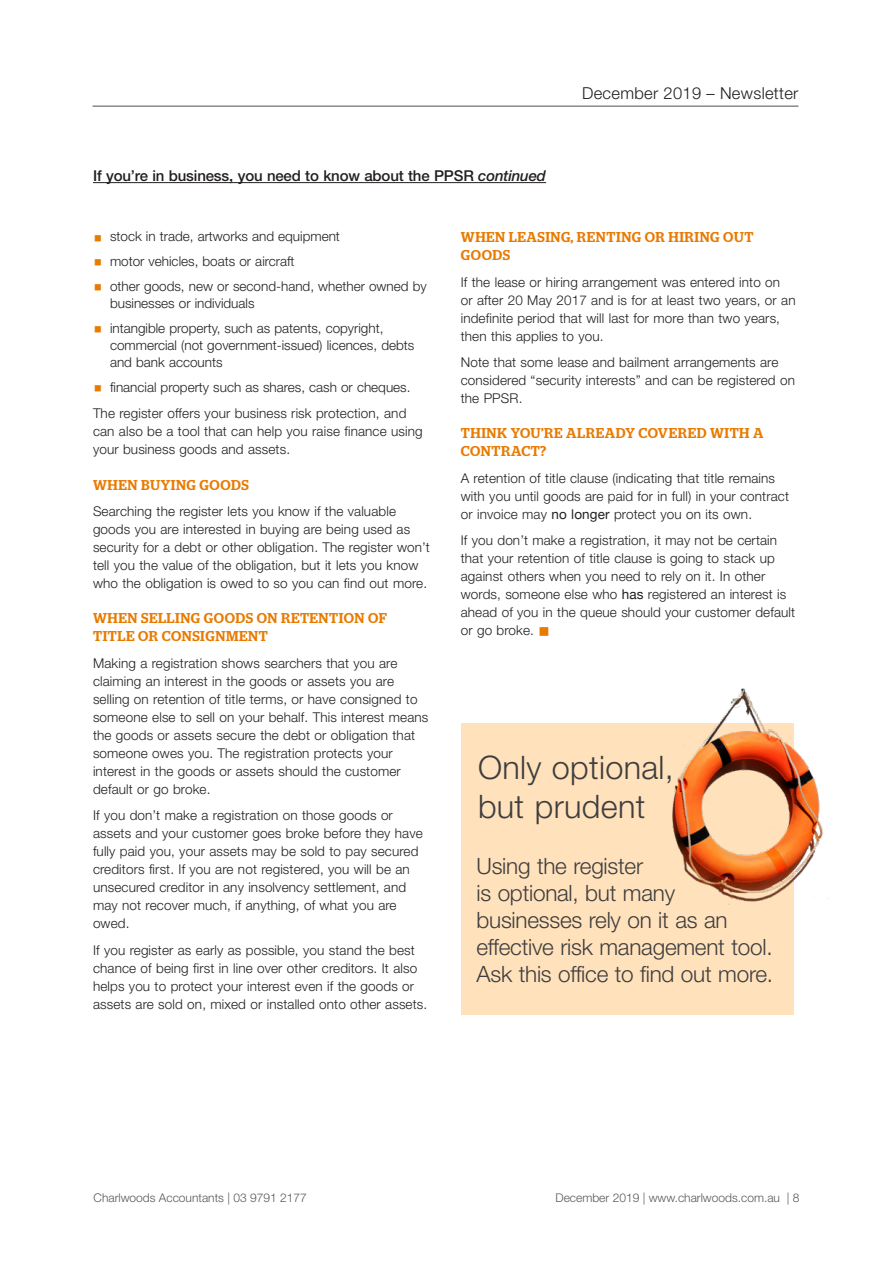
<style>
.page{position:relative;width:893px;height:1263px;background:#fff}
.page>*{position:absolute;margin:0;border:0;box-sizing:border-box;transform-origin:0 0}
._15_Article_head_2{font:300 32.4px/39.2px "Helvetica Neue";letter-spacing:.01em;color:#3e3e3f}
.t1{font:300 22.5px/27px "Helvetica Neue";letter-spacing:-.01em;color:#3e3e3f}
.t2{font:300 16.5px "Helvetica Neue";letter-spacing:.02em;color:#231f20}
._15_Subhead_small{font:500 15px "Helvetica Neue";letter-spacing:-.01em;color:#231f20}
.subhead_orange{font:500 14.25px/18px "Stag";letter-spacing:.04em;color:#e87a00}
._15_Body_text{font:300 13.5px/18px "Helvetica Neue";letter-spacing:.01em;color:#231f20}
.t3{font:300 12px "Helvetica Neue";color:#57585a}
.s1{font-style:italic}
.s2{color:#e87a00}
.s3{font-weight:400}
</style>
<div class="page">
<hr style="left:93px;top:106px;width:705px;height:1px;background:#231f20">
<div style="left:461px;top:723px;width:333px;height:291px;background:#ffe1bb"></div>
<img style="left:666px;top:688px;width:162px;height:214px">
<hr style="left:93px;top:182px;width:453px;height:1px;background:#231f20">
<p class="_15_Subhead_small" style="left:93px;top:167px;width:455px">If you’re in business, you need to know about the PPSR <span class="s1">continued</span></p>
<p class="t2" style="left:582px;top:83px;width:218px">December 2019 – Newsletter</p>
<p class="_15_Body_text" style="left:93px;top:227px;width:248px"><span class="s2">▪</span> stock in trade, artworks and equipment</p>
<p class="_15_Body_text" style="left:93px;top:252px;width:203px"><span class="s2">▪</span> motor vehicles, boats or aircraft</p>
<p class="_15_Body_text" style="left:110px;top:277px;width:318px;line-height:17.2px;text-indent:-17px"><span class="s2">▪</span> other goods, new or second-hand, whether owned by businesses or individuals</p>
<p class="_15_Body_text" style="left:110px;top:319px;width:306px;line-height:17.2px;text-indent:-17px"><span class="s2">▪</span> intangible property, such as patents, copyright, commercial (not government-issued) licences, debts and bank accounts</p>
<p class="_15_Body_text" style="left:93px;top:378px;width:319px"><span class="s2">▪</span> financial property such as shares, cash or cheques.</p>
<p class="_15_Body_text" style="left:93px;top:404px;width:331px">The register offers your business risk protection, and can also be a tool that can help you raise finance using your business goods and assets.</p>
<p class="subhead_orange" style="left:93px;top:475px;width:157px">WHEN BUYING GOODS</p>
<p class="_15_Body_text" style="left:93px;top:502px;width:338px">Searching the register lets you know if the valuable goods you are interested in buying are being used as security for a debt or other obligation. The register won’t tell you the value of the obligation, but it lets you know who the obligation is owed to so you can find out more.</p>
<p class="subhead_orange" style="left:93px;top:609px;width:296px">WHEN SELLING GOODS ON RETENTION OF<br>TITLE OR CONSIGNMENT</p>
<p class="_15_Body_text" style="left:93px;top:653px;width:337px">Making a registration shows searchers that you are claiming an interest in the goods or assets you are selling on retention of title terms, or have consigned to someone else to sell on your behalf. This interest means the goods or assets secure the debt or obligation that someone owes you. The registration protects your interest in the goods or assets should the customer default or go broke.</p>
<p class="_15_Body_text" style="left:93px;top:806px;width:331px">If you don’t make a registration on those goods or assets and your customer goes broke before they have fully paid you, your assets may be sold to pay secured creditors first. If you are not registered, you will be an unsecured creditor in any insolvency settlement, and may not recover much, if anything, of what you are owed.</p>
<p class="_15_Body_text" style="left:93px;top:940px;width:336px">If you register as early as possible, you stand the best chance of being first in line over other creditors. It also helps you to protect your interest even if the goods or assets are sold on, mixed or installed onto other assets.</p>
<p class="subhead_orange" style="left:461px;top:228px;width:294px">WHEN LEASING, RENTING OR HIRING OUT<br>GOODS</p>
<p class="_15_Body_text" style="left:461px;top:272px;width:336px">If the lease or hiring arrangement was entered into on<br>or after 20 May 2017 and is for at least two years, or an indefinite period that will last for more than two years, then this applies to you.</p>
<p class="_15_Body_text" style="left:461px;top:353px;width:336px">Note that some lease and bailment arrangements are considered “security interests” and can be registered on the PPSR.</p>
<p class="subhead_orange" style="left:461px;top:424px;width:304px">THINK YOU’RE ALREADY COVERED WITH A<br>CONTRACT?</p>
<p class="_15_Body_text" style="left:461px;top:468px;width:330px">A retention of title clause (indicating that title remains with you until goods are paid for in full) in your contract or invoice may <span class="s3">no longer</span> protect you on its own.</p>
<p class="_15_Body_text" style="left:461px;top:531px;width:336px">If you don’t make a registration, it may not be certain that your retention of title clause is going to stack up against others when you need to rely on it. In other words, someone else who <span class="s3">has</span> registered an interest is ahead of you in the queue should your customer default or go broke. <span class="s2">■</span></p>
<p class="_15_Article_head_2" style="left:478px;top:747px;width:197px">Only optional, but prudent</p>
<h2 class="t1" style="left:476px;top:852px;width:298px">Using the register<br>is optional, but many businesses rely on it as an effective risk management tool.<br>Ask this office to find out more.</h2>
<p class="t3" style="left:94px;top:1190px;width:215px">Charlwoods Accountants | 03 9791 2177</p>
<p class="t3" style="left:555px;top:1190px;width:245px">December 2019 | www.charlwoods.com.au | 8</p>
</div>
